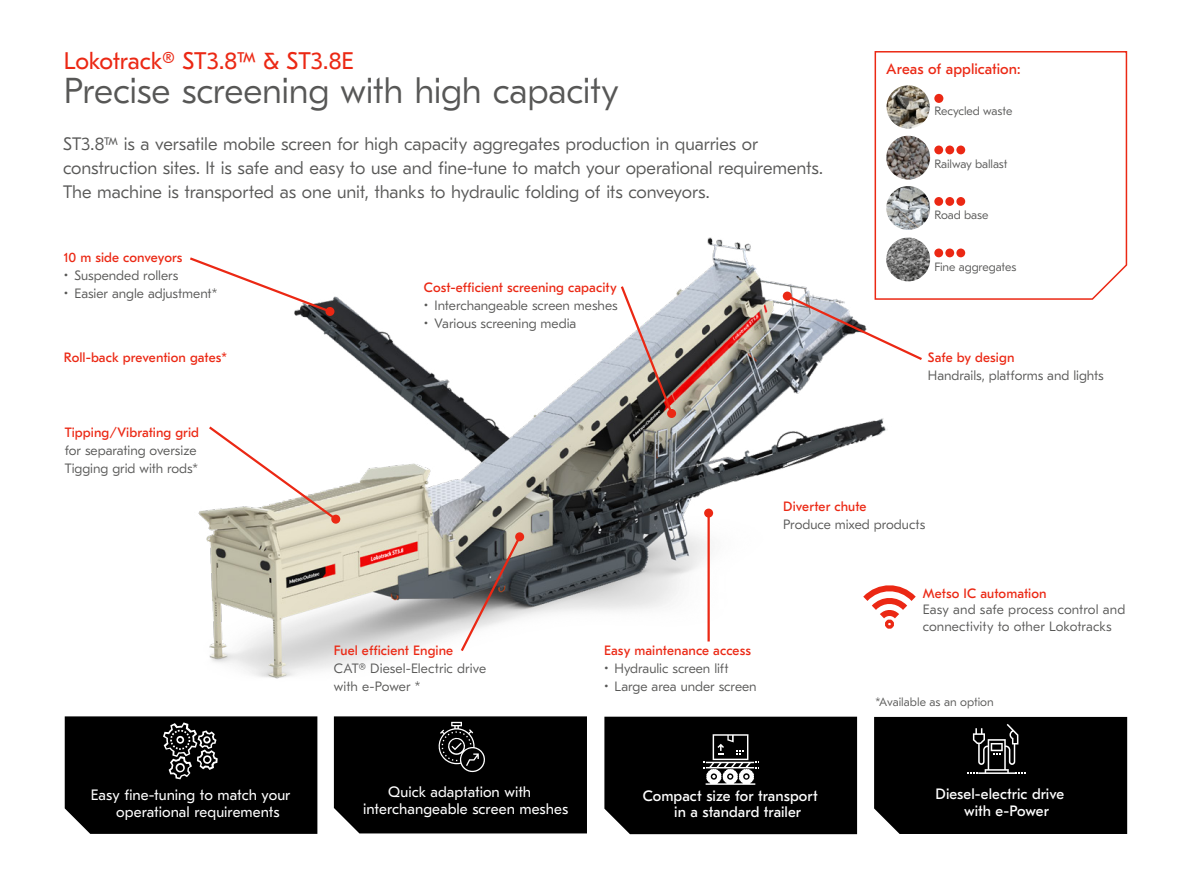
<style>
.page{position:relative;width:1191px;height:893px;background:#fff}
.page>*{position:absolute;margin:0;border:0;box-sizing:border-box;transform-origin:0 0}
.t1{font:300 36px "GT Eesti Pro Text";letter-spacing:-.01em;color:#575756}
.t2{font:24px "GT Eesti Pro Text";letter-spacing:-.005em;color:#eb2814}
.t3{font:300 18px/24px "GT Eesti Pro Text";letter-spacing:-.005em;color:#575756}
.t4{font:15px/16.5px "GT Eesti Pro Text";color:#fff}
.t5{font:15px/16.5px "GT Eesti Pro Text";color:#fff}
.t6{font:15px "GT Eesti Pro Text";letter-spacing:.005em;color:#eb2814}
.t7{font:300 13.5px/18px "GT Eesti Pro Text";letter-spacing:-.005em;color:#575756}
.t8{font:13.5px "GT Eesti Pro Text";letter-spacing:.005em;color:#eb2814}
.t9{font:300 12px "GT Eesti Pro Text";letter-spacing:-.005em;color:#575756}
</style>
<div class="page">
<img style="left:198px;top:237px;width:688px;height:442px">
<hr style="left:707px;top:513px;width:3px;height:128px;background:#eb2814">
<div style="left:704px;top:509px;width:9px;height:9px;background:#eb2814;border-radius:50%"></div>
<svg style="left:459px;top:534px;width:63px;height:120px"></svg>
<div style="left:515px;top:532px;width:9px;height:9px;background:#eb2814;border-radius:50%"></div>
<div style="left:874px;top:717px;width:253px;height:117px;background:#000"></div>
<svg style="left:65px;top:716px;width:252px;height:118px;background:#0a0a0a"></svg>
<div style="left:334px;top:716px;width:253px;height:117px;background:#000"></div>
<div style="left:604px;top:717px;width:253px;height:117px;background:#000"></div>
<svg style="left:873px;top:51px;width:255px;height:249px"></svg>
<svg style="left:207px;top:424px;width:132px;height:98px"></svg>
<div style="left:331px;top:515px;width:9px;height:9px;background:#eb2814;border-radius:50%"></div>
<svg style="left:190px;top:256px;width:143px;height:58px"></svg>
<div style="left:325px;top:307px;width:9px;height:9px;background:#eb2814;border-radius:50%"></div>
<svg style="left:619px;top:284px;width:55px;height:132px"></svg>
<div style="left:667px;top:409px;width:9px;height:9px;background:#eb2814;border-radius:50%"></div>
<svg style="left:784px;top:293px;width:140px;height:69px"></svg>
<div style="left:782px;top:292px;width:9px;height:9px;background:#eb2814;border-radius:50%"></div>
<svg style="left:857px;top:585px;width:59px;height:49px"></svg>
<h2 class="t2" style="left:64px;top:47px;width:292px">Lokotrack® ST3.8™ &amp; ST3.8E</h2>
<h1 class="t1" style="left:64px;top:71px;width:556px">Precise screening with high capacity</h1>
<p class="t3" style="left:63px;top:132px;width:761px">ST3.8™ is a versatile mobile screen for high capacity aggregates production in quarries or construction sites. It is safe and easy to use and fine-tune to match your operational requirements.<br>The machine is transported as one unit, thanks to hydraulic folding of its conveyors.</p>
<p class="t8" style="left:64px;top:250px;width:120px">10 m side conveyors</p>
<p class="t7" style="left:64px;top:266px;width:116px">• Suspended rollers</p>
<p class="t7" style="left:64px;top:284px;width:155px">• Easier angle adjustment*</p>
<p class="t8" style="left:64px;top:350px;width:165px">Roll-back prevention gates*</p>
<p class="t8" style="left:65px;top:424px;width:136px">Tipping/Vibrating grid</p>
<p class="t7" style="left:65px;top:441px;width:135px">for separating oversize<br>Tigging grid with rods*</p>
<p class="t8" style="left:424px;top:280px;width:194px">Cost-efficient screening capacity</p>
<p class="t7" style="left:424px;top:297px;width:195px">• Interchangeable screen meshes</p>
<p class="t7" style="left:424px;top:315px;width:154px">• Various screening media</p>
<p class="t6" style="left:886px;top:61px;width:136px">Areas of application:</p>
<p class="t9" style="left:934px;top:104px;width:79px">Recycled waste</p>
<p class="t9" style="left:934px;top:157px;width:75px">Railway ballast</p>
<p class="t9" style="left:934px;top:208px;width:56px">Road base</p>
<p class="t9" style="left:934px;top:260px;width:83px">Fine aggregates</p>
<p class="t8" style="left:927px;top:350px;width:88px">Safe by design</p>
<p class="t7" style="left:927px;top:367px;width:177px">Handrails, platforms and lights</p>
<p class="t8" style="left:783px;top:499px;width:85px">Diverter chute</p>
<p class="t7" style="left:783px;top:515px;width:144px">Produce mixed products</p>
<p class="t8" style="left:334px;top:643px;width:121px">Fuel efficient Engine</p>
<p class="t7" style="left:334px;top:659px;width:154px">CAT® Diesel-Electric drive with e-Power *</p>
<p class="t8" style="left:604px;top:643px;width:148px">Easy maintenance access</p>
<p class="t7" style="left:604px;top:659px;width:126px">• Hydraulic screen lift</p>
<p class="t7" style="left:604px;top:677px;width:154px">• Large area under screen</p>
<p class="t8" style="left:923px;top:586px;width:125px">Metso IC automation</p>
<p class="t7" style="left:923px;top:602px;width:204px;line-height:16.5px">Easy and safe process control and connectivity to other Lokotracks</p>
<p class="t9" style="left:875px;top:695px;width:120px">*Available as an option</p>
<p class="t4" style="left:363px;top:784px;width:207px;text-indent:25px">Quick adaptation with interchangeable screen meshes</p>
<p class="t5" style="left:964px;top:786px;width:101px;text-indent:-29px">Diesel-electric drive with e-Power</p>
<p class="t4" style="left:116px;top:787px;width:176px;text-indent:-26px">Easy fine-tuning to match your operational requirements</p>
<p class="t5" style="left:674px;top:787px;width:145px;text-indent:-32px">Compact size for transport in a standard trailer</p>
</div>
